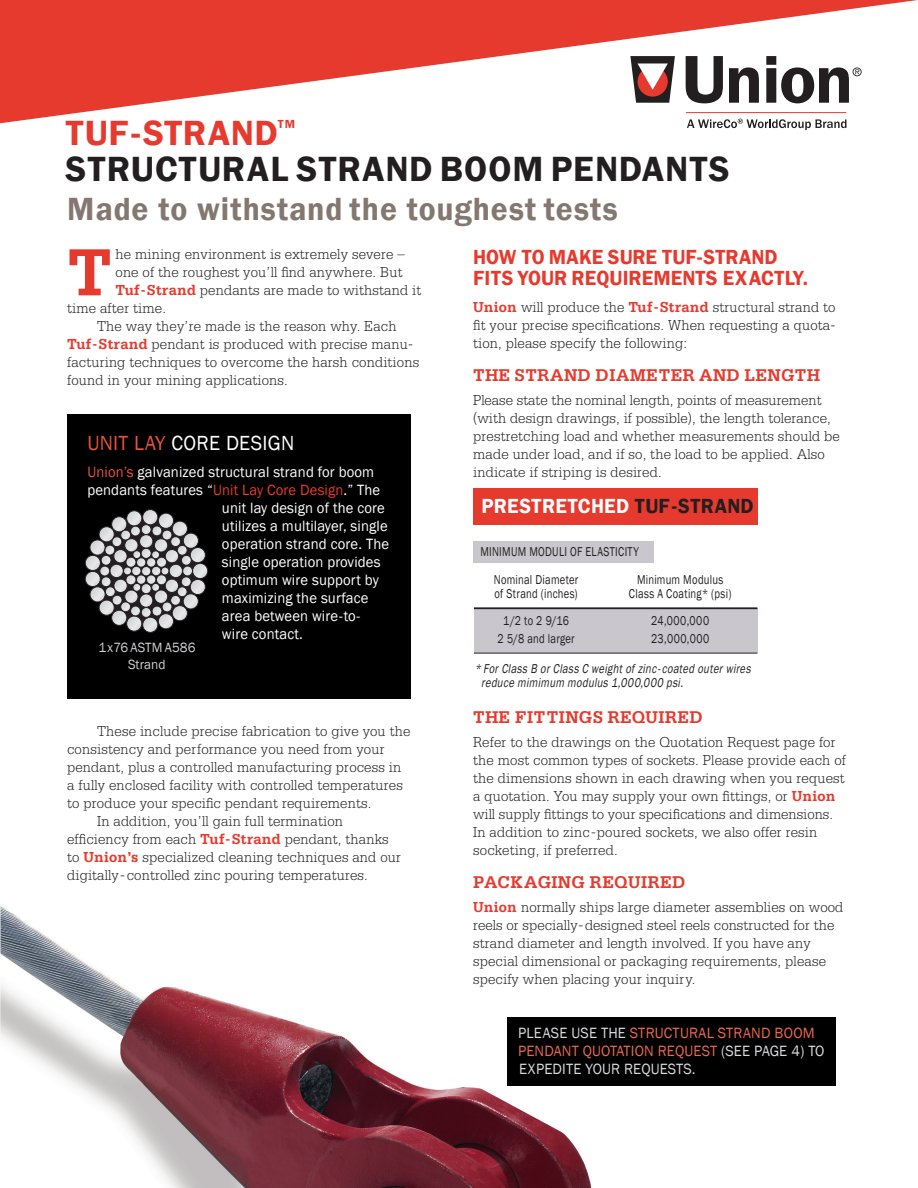
<style>
.page{position:relative;width:918px;height:1188px;background:#fff}
.page>*{position:absolute;margin:0;border:0;box-sizing:border-box;transform-origin:0 0}
.t1{font:700 70.35px "Serifa Std";color:#e73a2e;scale:.96 1}
.t2{font:600 36px "Franklin Gothic";letter-spacing:.03em;color:#231f20}
.t3{font:600 36px "Franklin Gothic";letter-spacing:.025em;color:#e73a2e}
.t4{font:600 33px "Franklin Gothic";letter-spacing:.03em;color:#84776f;scale:.96 1}
.t5{font:600 21px/21px "Franklin Gothic";letter-spacing:.005em;color:#e73a2e;scale:.96 1}
.t6{font:600 21px "Franklin Gothic";letter-spacing:.02em;color:#fff;scale:.96 1}
.t7{font:21px "Franklin Gothic";letter-spacing:.015em;color:#fff;scale:.96 1}
.t8{font:700 18px "Serifa Std";letter-spacing:.01em;color:#e73a2e;scale:.96 1}
.t9{font:300 15.3px/18px "Serifa Std";letter-spacing:.01em;color:#231f20;scale:.96 1}
.t10{font:15.3px "Franklin Gothic";letter-spacing:.01em;color:#fff;scale:.96 1}
.t11{font:15.3px/18px "Franklin Gothic";letter-spacing:.01em;color:#d9dadc;scale:.96 1}
.t12{font:13.8px/16.5px "Franklin Gothic";letter-spacing:.01em;color:#d1d2d4;text-align:center;scale:.96 1}
.t13{font:13.2px/28.2px "Franklin Gothic";letter-spacing:.025em;color:#231f20;scale:.8 1}
.t14{font:italic 13.2px/13.8px "Franklin Gothic";color:#231f20;scale:.8 1}
.t15{font:600 12px "Franklin Gothic";color:#e73a2e}
.s1{font-weight:700;color:#e73a2e}
.s2{color:#e9533b}
.s3{color:#e73a2e}
.s4{color:#231f20}
.s5{color:#ec694d}
</style>
<div class="page">
<div style="left:508px;top:1017px;width:328px;height:69px;background:#000001"></div>
<div style="left:474px;top:608px;width:283px;height:45px;background:#c9c7cd"></div>
<div style="left:473px;top:541px;width:181px;height:22px;background:#c9c7cd"></div>
<hr style="left:474px;top:607px;width:283px;height:2px;background:#231f20">
<div style="left:473px;top:489px;width:284px;height:36px;background:#e73a2e"></div>
<hr style="left:474px;top:653px;width:283px;height:1px;background:#231f20">
<div style="left:67px;top:414px;width:343px;height:285px;background:#000001"></div>
<img style="left:0;top:906px;width:592px;height:282px">
<div style="left:142px;top:509px;width:16px;height:16px;border:1px solid #231f20;border-radius:50%"></div>
<div style="left:142px;top:617px;width:16px;height:16px;border:1px solid #231f20;border-radius:50%"></div>
<svg style="left:85px;top:510px;width:123px;height:122px"></svg>
<div style="left:146px;top:575px;width:10px;height:10px;border:1px solid #231f20;border-radius:50%"></div>
<svg style="left:0;top:0;width:918px;height:123px;fill:#e73a2e"></svg>
<svg style="left:630px;top:56px;width:45px;height:47px"></svg>
<svg style="left:686px;top:56px;width:37px;height:47px"></svg>
<svg style="left:729px;top:67px;width:30px;height:36px"></svg>
<svg style="left:766px;top:56px;width:96px;height:47px"></svg>
<svg style="left:687px;top:119px;width:159px;height:11px"></svg>
<hr style="left:686px;top:112px;width:160px;height:1px;background:#e73a2e">
<h2 class="t3" style="left:66px;top:111px;width:214px">TUF-STRAND</h2>
<p class="t15" style="left:278px;top:117px;width:19px">TM</p>
<h2 class="t2" style="left:66px;top:147px;width:666px">STRUCTURAL STRAND BOOM PENDANTS</h2>
<h3 class="t4" style="left:67px;top:188px;width:575px">Made to withstand the toughest tests</h3>
<h3 class="t5" style="left:473px;top:247px;width:350px">HOW TO MAKE SURE TUF-STRAND<br>FITS YOUR REQUIREMENTS EXACTLY.</h3>
<p class="t9" style="left:473px;top:298px;width:379px;text-align:justify"><span class="s1">Union</span> will produce the <span class="s1">Tuf-Strand</span> structural strand to fit your precise specifications. When requesting a quota&shy;tion, please specify the following:</p>
<p class="t8" style="left:473px;top:365px;width:363px">THE STRAND DIAMETER AND LENGTH</p>
<p class="t9" style="left:473px;top:391px;width:383px">Please state the nominal length, points of measurement (with design drawings, if possible), the length tolerance, prestretching load and whether measurements should be made under load, and if so, the load to be applied. Also indicate if striping is desired.</p>
<h1 class="t1" style="left:67px;top:231px;width:48px">T</h1>
<p class="t9" style="left:116px;top:245px;width:303px">he mining environment is extremely severe –</p>
<p class="t9" style="left:116px;top:263px;width:301px">one of the roughest you’ll find anywhere. But</p>
<p class="t9" style="left:116px;top:281px;width:320px"><span class="s1">Tuf-Strand</span> pendants are made to withstand it</p>
<p class="t9" style="left:67px;top:299px;width:104px">time after time.</p>
<p class="t9" style="left:97px;top:317px;width:313px">The way they’re made is the reason why. Each</p>
<p class="t9" style="left:67px;top:335px;width:362px"><span class="s1">Tuf-Strand</span> pendant is produced with precise manu-</p>
<p class="t9" style="left:67px;top:353px;width:368px">facturing techniques to overcome the harsh conditions</p>
<p class="t9" style="left:67px;top:371px;width:231px">found in your mining applications.</p>
<h3 class="t7" style="left:87px;top:430px;width:217px"><span class="s2">UNIT LAY</span> CORE DESIGN</h3>
<p class="t10" style="left:87px;top:463px;width:300px"><span class="s2">Union’s</span> galvanized structural strand for boom</p>
<p class="t10" style="left:87px;top:481px;width:307px">pendants features “<span class="s3">Unit Lay Core Design</span>.” The</p>
<p class="t10" style="left:222px;top:499px;width:171px">unit lay design of the core</p>
<p class="t10" style="left:222px;top:517px;width:174px">utilizes a multilayer, single</p>
<p class="t10" style="left:222px;top:535px;width:176px">operation strand core. The</p>
<p class="t10" style="left:222px;top:553px;width:167px">single operation provides</p>
<p class="t10" style="left:222px;top:571px;width:165px">optimum wire support by</p>
<p class="t10" style="left:222px;top:589px;width:154px">maximizing the surface</p>
<p class="t10" style="left:222px;top:607px;width:146px">area between wire-to-</p>
<p class="t10" style="left:222px;top:625px;width:86px">wire contact.</p>
<p class="t12" style="left:98px;top:640px;width:103px">1x76 ASTM A586<br>Strand</p>
<h3 class="t6" style="left:482px;top:493px;width:285px">PRESTRETCHED <span class="s4">TUF-STRAND</span></h3>
<p class="t13" style="left:494px;top:538px;width:183px;text-indent:-13px">MINIMUM MODULI OF ELASTICITY<br>Nominal Diameter</p>
<p class="t13" style="left:637px;top:566px;width:109px">Minimum Modulus</p>
<p class="t13" style="left:495px;top:580px;width:105px">of Strand (inches)</p>
<p class="t13" style="left:629px;top:580px;width:130px">Class A Coating* (psi)</p>
<p class="t13" style="left:503px;top:607px;width:84px">1/2 to 2 9/16</p>
<p class="t13" style="left:651px;top:607px;width:74px">24,000,000</p>
<p class="t13" style="left:497px;top:625px;width:98px">2 5/8 and larger</p>
<p class="t13" style="left:651px;top:625px;width:74px">23,000,000</p>
<p class="t14" style="left:481px;top:662px;width:342px;text-indent:-7px">* ForClass B orClass C weightofzinc-coated outerwires reduce mimimum modulus 1,000,000 psi.</p>
<p class="t9" style="left:97px;top:723px;width:328px">These include precise fabrication to give you the</p>
<p class="t9" style="left:67px;top:741px;width:332px">consistency and performance you need from your</p>
<p class="t9" style="left:67px;top:759px;width:350px">pendant, plus a controlled manufacturing process in</p>
<p class="t9" style="left:67px;top:777px;width:351px">a fully enclosed facility with controlled temperatures</p>
<p class="t9" style="left:67px;top:795px;width:319px">to produce your specific pendant requirements.</p>
<p class="t9" style="left:97px;top:813px;width:258px">In addition, you’ll gain full termination</p>
<p class="t9" style="left:67px;top:831px;width:337px">efficiency from each <span class="s1">Tuf-Strand</span> pendant, thanks</p>
<p class="t9" style="left:67px;top:849px;width:349px">to <span class="s1">Union’s</span> specialized cleaning techniques and our</p>
<p class="t9" style="left:67px;top:867px;width:315px">digitally-controlled zinc pouring temperatures.</p>
<p class="t8" style="left:473px;top:707px;width:241px">THE FITTINGS REQUIRED</p>
<p class="t9" style="left:473px;top:733px;width:390px">Refer to the drawings on the Quotation Request page for the most common types of sockets. Please provide each of the dimensions shown in each drawing when you request a quotation. You may supply your own fittings, or <span class="s1">Union </span>will supply fittings to your specifications and dimensions.<br>In addition to zinc-poured sockets, we also offer resin socketing, if preferred.</p>
<p class="t8" style="left:473px;top:872px;width:223px">PACKAGING REQUIRED</p>
<p class="t9" style="left:473px;top:898px;width:387px"><span class="s1">Union</span> normally ships large diameter assemblies on wood reels or specially-designed steel reels constructed for the strand diameter and length involved. If you have any special dimensional or packaging requirements, please specify when placing your inquiry.</p>
<p class="t11" style="left:518px;top:1024px;width:321px">PLEASE USE THE <span class="s5">STRUCTURAL STRAND BOOM<br>PENDANT QUOTATION REQUEST</span> (SEE PAGE 4) TO<br>EXPEDITE YOUR REQUESTS.</p>
</div>
